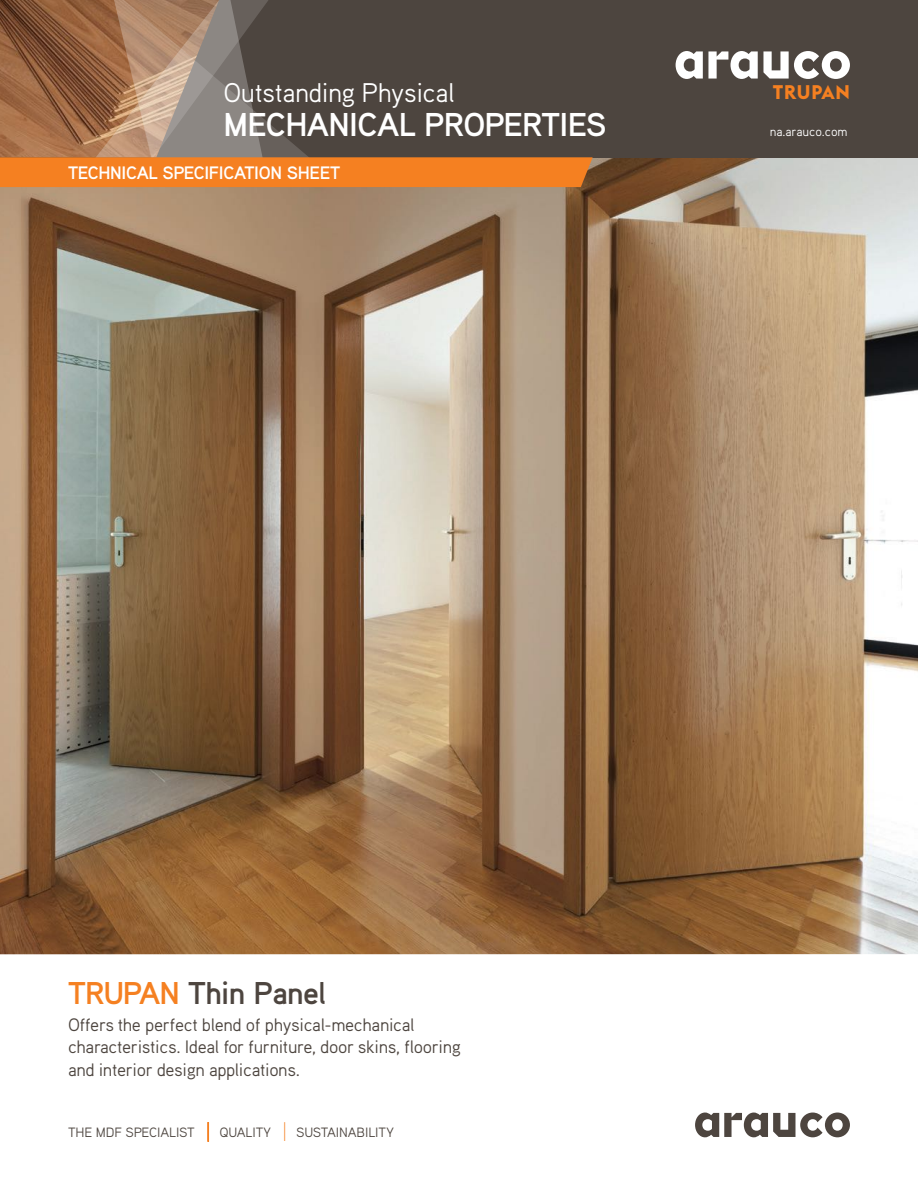
<style>
.page{position:relative;width:918px;height:1188px;background:#fff}
.page>*{position:absolute;margin:0;border:0;box-sizing:border-box;transform-origin:0 0}
.t1{font:700 33px "Aaux Pro OT";letter-spacing:-.02em;color:#fff}
.t2{font:700 31.5px "Aaux Pro OT";letter-spacing:-.02em;color:#4d453f}
.t3{font:27px "Aaux Pro OT";letter-spacing:-.02em;color:#fff}
.t4{font:700 19.5px "Euclid BP";letter-spacing:.045em;color:#f58021}
.t5{font:18px/22.5px "Aaux Pro OT";letter-spacing:-.02em;color:#4d453f}
.t6{font:700 18px "Aaux Pro OT";letter-spacing:-.02em;color:#fff}
.t7{font:13.5px "Aaux Pro OT";letter-spacing:-.01em;color:#4d453f}
.t8{font:12.75px "Aaux Pro OT";letter-spacing:-.01em;color:#fff}
.s1{color:#f58021}
.s2{font-weight:100;font-size:27px;color:#f58021}
</style>
<div class="page">
<img style="left:0;top:157px;width:918px;height:797px">
<div style="left:0;top:0;width:918px;height:157px;background:#4d453f"></div>
<svg style="left:0;top:0;width:593px;height:187px"></svg>
<svg style="left:695px;top:1113px;width:155px;height:24px"></svg>
<svg style="left:676px;top:51px;width:174px;height:28px"></svg>
<svg style="left:208px;top:1123px;width:1px;height:18px"></svg>
<p class="t3" style="left:224px;top:75px;width:233px">Outstanding Physical</p>
<p class="t1" style="left:224px;top:103px;width:385px">MECHANICAL PROPERTIES</p>
<p class="t6" style="left:68px;top:161px;width:274px">TECHNICAL SPECIFICATION SHEET</p>
<p class="t4" style="left:773px;top:80px;width:79px">TRUPAN</p>
<p class="t8" style="left:770px;top:124px;width:79px">na.arauco.com</p>
<p class="t2" style="left:68px;top:973px;width:259px"><span class="s1">TRUPAN</span> Thin Panel</p>
<p class="t5" style="left:68px;top:1013px;width:394px">Offers the perfect blend of physical-mechanical characteristics. Ideal for furniture, door skins, flooring and interior design applications.</p>
<p class="t7" style="left:68px;top:1124px;width:328px">THE MDF SPECIALIST <span class="s2">I</span> QUALITY <span class="s2">I</span> SUSTAINABILITY</p>
</div>
